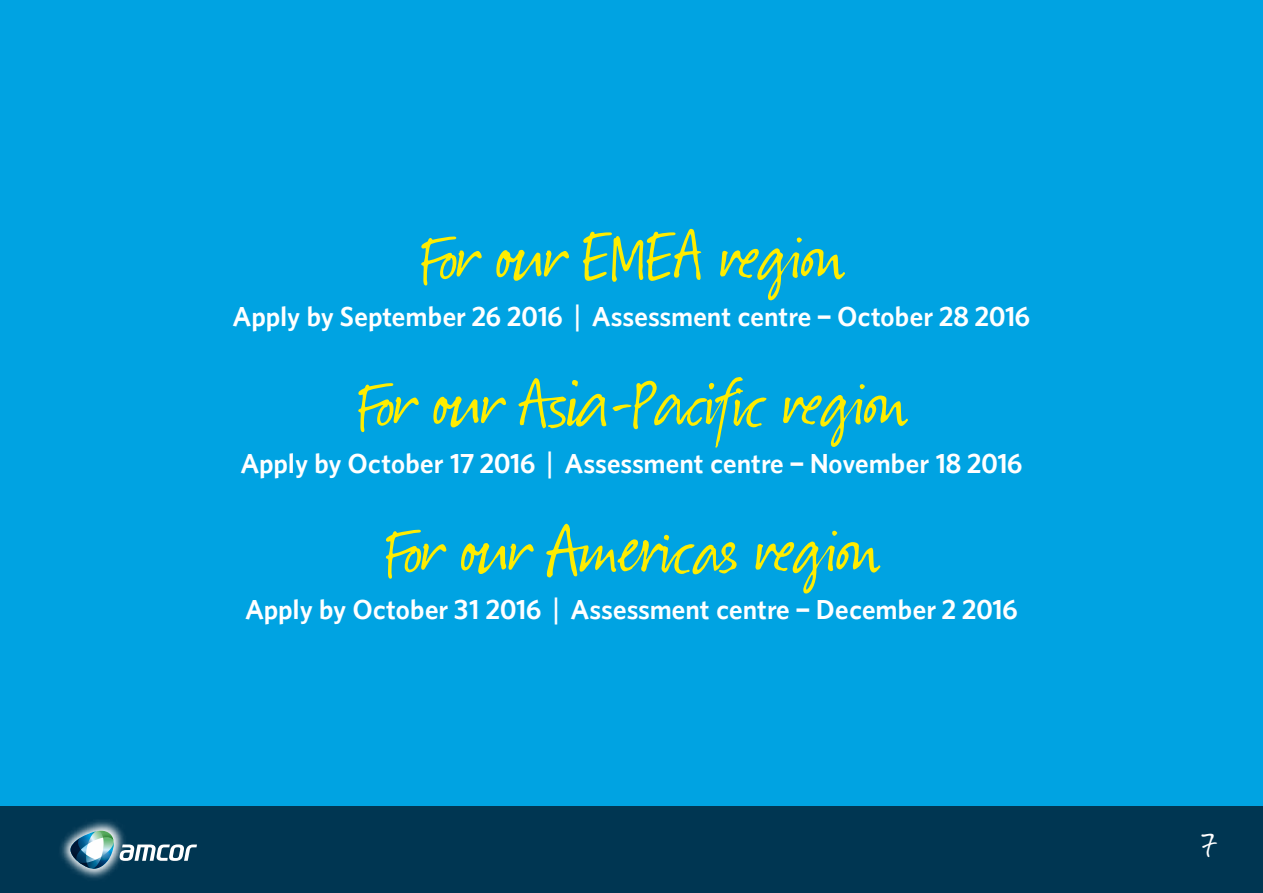
<style>
.page{position:relative;width:1263px;height:893px;background:#fff}
.page>*{position:absolute;margin:0;border:0;box-sizing:border-box;transform-origin:0 0}
.t1{font:80.85px "Suomi Hand Script";letter-spacing:-.005em;color:#ffed00}
.t2{font:45px "Suomi Hand Script";color:#fff}
.t3{font:600 27px "Amcor Pro";color:#fff}
</style>
<div class="page">
<div style="left:0;top:0;width:1263px;height:892px;background:#00a3e2"></div>
<div style="left:1px;top:807px;width:1262px;height:86px;background:#003652"></div>
<img style="left:60px;top:820px;width:65px;height:59px">
<svg style="left:70px;top:829px;width:44px;height:41px"></svg>
<svg style="left:120px;top:844px;width:77px;height:17px"></svg>
<h1 class="t1" style="left:420px;top:217px;width:426px">For our EMEA region</h1>
<p class="t3" style="left:233px;top:299px;width:799px">Apply by September 26 2016 | Assessment centre – October 28 2016</p>
<h1 class="t1" style="left:357px;top:363px;width:552px">For our Asia-Pacific region</h1>
<p class="t3" style="left:240px;top:446px;width:784px">Apply by October 17 2016 | Assessment centre – November 18 2016</p>
<h1 class="t1" style="left:385px;top:510px;width:497px">For our Americas region</h1>
<p class="t3" style="left:245px;top:592px;width:774px">Apply by October 31 2016 | Assessment centre – December 2 2016</p>
<h2 class="t2" style="left:1201px;top:823px;width:16px">7</h2>
</div>
